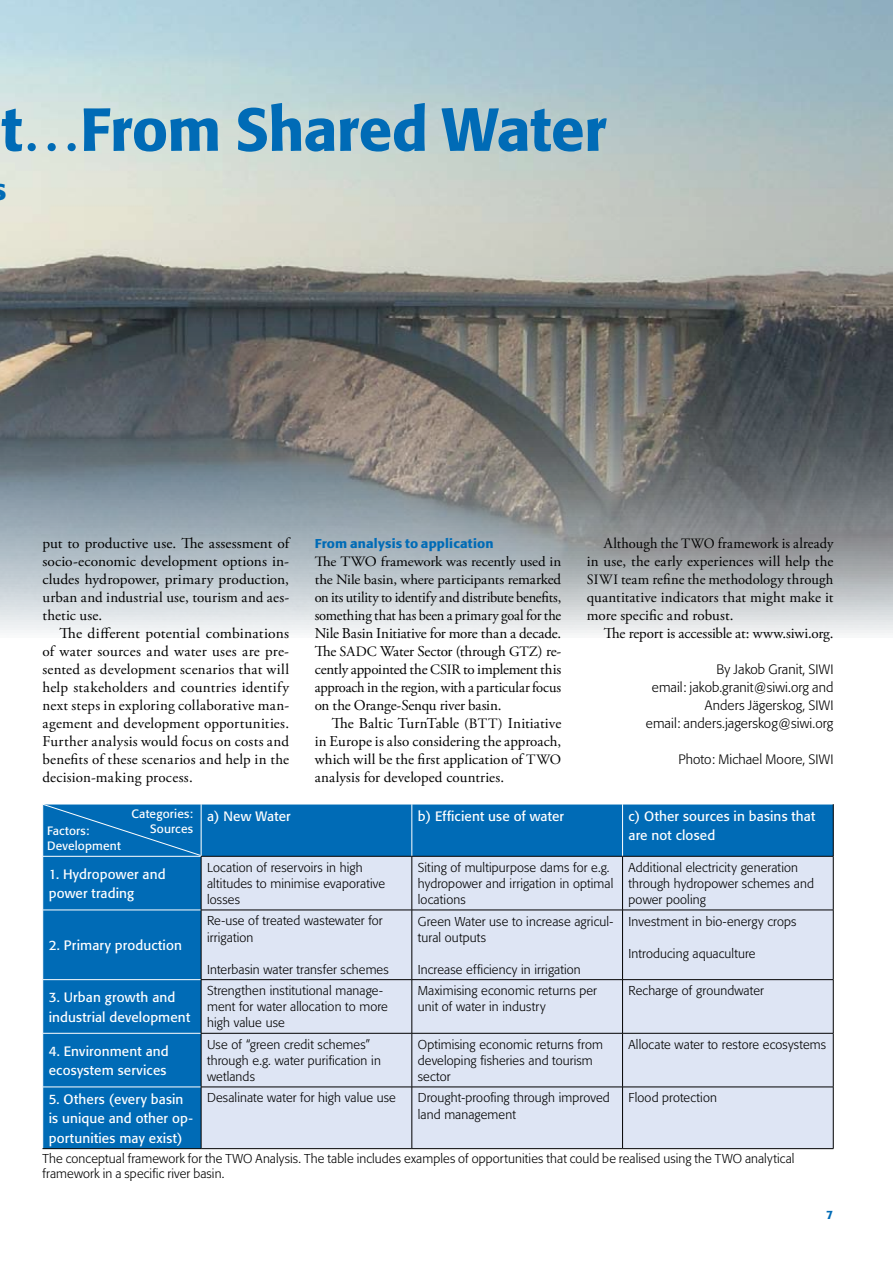
<style>
.page{position:relative;width:893px;height:1263px;background:#fff}
.page>*{position:absolute;margin:0;border:0;box-sizing:border-box;transform-origin:0 0}
.t1{font:500 60px "Formata";letter-spacing:-.01em;color:#006bb6}
.t2{font:500 30px "Formata";color:#006bb6}
.t3{font:15px/18px "Adobe Garamond Pro";letter-spacing:.005em;color:#000;text-align:justify}
.t4{font:15px/18px "Adobe Garamond Pro";letter-spacing:.005em;color:#000;text-align:justify;scale:.96 1}
.t5{font:14.1px/18px "Adobe Garamond Pro";letter-spacing:-.01em;color:#000;scale:1.06 1}
.t6{font:13.5px/19.5px "Formata";letter-spacing:.01em;color:#fff}
.t7{font:300 13.5px/18px "Formata";letter-spacing:.005em;color:#000;text-align:right}
.t8{font:300 12.75px/16px "Formata";letter-spacing:.01em;color:#000}
.t9{font:500 12.75px "Formata";letter-spacing:.01em;color:#006bb6;scale:1.06 1}
.t10{font:12px "Formata";letter-spacing:.015em;color:#fff}
.t11{font:500 12px "Formata";color:#006bb6}
.s1{font-size:14.25px}
.s2{font-size:15px}
</style>
<div class="page">
<img style="left:0;top:0;width:893px;height:635px">
<div style="left:43px;top:857px;width:158px;height:291px;background:#006bb6"></div>
<div style="left:202px;top:857px;width:631px;height:291px;background:#dee5f4"></div>
<hr style="left:43px;top:910px;width:158px;height:1px;background:#fff">
<hr style="left:43px;top:979px;width:158px;height:1px;background:#fff">
<hr style="left:43px;top:1033px;width:158px;height:1px;background:#fff">
<hr style="left:43px;top:1087px;width:158px;height:1px;background:#fff">
<hr style="left:201px;top:856px;width:211px;height:1px;background:#000">
<hr style="left:201px;top:856px;width:1px;height:54px;background:#000">
<hr style="left:412px;top:856px;width:211px;height:1px;background:#000">
<hr style="left:412px;top:856px;width:1px;height:54px;background:#000">
<hr style="left:623px;top:856px;width:210px;height:1px;background:#000">
<hr style="left:622px;top:856px;width:1px;height:54px;background:#000">
<hr style="left:833px;top:856px;width:1px;height:54px;background:#000">
<hr style="left:201px;top:910px;width:211px;height:1px;background:#000">
<hr style="left:201px;top:910px;width:1px;height:69px;background:#000">
<hr style="left:412px;top:910px;width:211px;height:1px;background:#000">
<hr style="left:412px;top:910px;width:1px;height:69px;background:#000">
<hr style="left:623px;top:910px;width:210px;height:1px;background:#000">
<hr style="left:622px;top:910px;width:1px;height:69px;background:#000">
<hr style="left:833px;top:910px;width:1px;height:69px;background:#000">
<hr style="left:201px;top:979px;width:211px;height:1px;background:#000">
<hr style="left:201px;top:980px;width:1px;height:53px;background:#000">
<hr style="left:412px;top:979px;width:211px;height:1px;background:#000">
<hr style="left:412px;top:980px;width:1px;height:53px;background:#000">
<hr style="left:623px;top:979px;width:210px;height:1px;background:#000">
<hr style="left:622px;top:980px;width:1px;height:53px;background:#000">
<hr style="left:833px;top:980px;width:1px;height:53px;background:#000">
<hr style="left:201px;top:1033px;width:211px;height:1px;background:#000">
<hr style="left:201px;top:1033px;width:1px;height:54px;background:#000">
<hr style="left:412px;top:1033px;width:211px;height:1px;background:#000">
<hr style="left:412px;top:1033px;width:1px;height:54px;background:#000">
<hr style="left:623px;top:1033px;width:210px;height:1px;background:#000">
<hr style="left:622px;top:1033px;width:1px;height:54px;background:#000">
<hr style="left:833px;top:1033px;width:1px;height:54px;background:#000">
<hr style="left:201px;top:1087px;width:211px;height:1px;background:#000">
<hr style="left:201px;top:1087px;width:1px;height:61px;background:#000">
<hr style="left:412px;top:1087px;width:211px;height:1px;background:#000">
<hr style="left:412px;top:1087px;width:1px;height:61px;background:#000">
<hr style="left:623px;top:1087px;width:210px;height:1px;background:#000">
<hr style="left:622px;top:1087px;width:1px;height:61px;background:#000">
<hr style="left:833px;top:1087px;width:1px;height:61px;background:#000">
<hr style="left:201px;top:1148px;width:211px;height:1px;background:#000">
<hr style="left:412px;top:1148px;width:211px;height:1px;background:#000">
<hr style="left:623px;top:1148px;width:210px;height:1px;background:#000">
<hr style="left:833px;top:804px;width:1px;height:52px;background:#000">
<hr style="left:43px;top:1148px;width:158px;height:1px;background:#000">
<div style="left:42px;top:804px;width:791px;height:52px;background:#006bb6"></div>
<h1 class="t1" style="left:1px;top:93px;width:607px">t…From Shared Water</h1>
<h2 class="t2" style="left:-7px;top:171px;width:16px">s</h2>
<p class="t3" style="left:43px;top:534px;width:248px">put to productive use. The assessment of socio-economic development options in&shy;cludes hydropower, primary production, urban and industrial use, tourism and aes&shy;thetic use.</p>
<p class="t3" style="left:43px;top:624px;width:248px;text-indent:17px">The different potential combinations of water sources and water uses are pre&shy;sented as development scenarios that will help stakeholders and countries identify next steps in exploring collaborative man&shy;agement and development opportunities.<br>Further analysis would focus on costs and benefits of these scenarios and help in the decision-making process.</p>
<p class="t9" style="left:315px;top:535px;width:170px">From analysis to application</p>
<p class="t5" style="left:315px;top:553px;width:234px">The <span class="s1">TWO</span> framework was recently used in the Nile basin, where participants re<span class="s2">marked</span></p>
<p class="t4" style="left:315px;top:588px;width:258px">on its utility to identify and distribute benefits, something that has been a primary goal for the Nile Basin Initiative for more than a decade.<br>The <span class="s1">SADC</span> Water Sector (through <span class="s1">GTZ</span>) re&shy;cently appointed the <span class="s1">CSIR</span> to implement this approach in the region, with a particular focus on the Orange-Senqu river basin.</p>
<p class="t3" style="left:315px;top:714px;width:248px;text-indent:17px">The Baltic TurnTable <span class="s1">(BTT)</span> Initiative in Europe is also considering the approach, which will be the first application of <span class="s1">TWO </span>analysis for developed countries.</p>
<p class="t4" style="left:587px;top:534px;width:258px;text-indent:17px">Although the <span class="s1">TWO</span> framework is already in use, the early experiences will help the <span class="s1">SIWI</span> team refine the methodology through quantitative indicators that might make it more specific and robust.</p>
<p class="t3" style="left:604px;top:624px;width:231px">The report is accessible at: www.siwi.org.</p>
<p class="t7" style="left:646px;top:660px;width:189px">By Jakob Granit, SIWI<br>email: jakob.granit@siwi.org and<br>Anders Jägerskog, SIWI<br>email: anders.jagerskog@siwi.org</p>
<p class="t7" style="left:678px;top:750px;width:157px">Photo: Michael Moore, SIWI</p>
<p class="t10" style="left:131px;top:807px;width:63px">Categories:</p>
<p class="t10" style="left:47px;top:824px;width:44px">Factors:</p>
<p class="t10" style="left:150px;top:821px;width:44px">Sources</p>
<p class="t10" style="left:47px;top:838px;width:75px">Development</p>
<p class="t6" style="left:207px;top:806px;width:85px">a) New Water</p>
<p class="t6" style="left:418px;top:806px;width:148px">b) Efficient use of water</p>
<p class="t6" style="left:628px;top:806px;width:188px">c) Other sources in basins that are not closed</p>
<p class="t6" style="left:49px;top:864px;width:118px">1. Hydropower and power trading</p>
<p class="t8" style="left:207px;top:859px;width:180px">Location of reservoirs in high altitudes to minimise evaporative losses</p>
<p class="t8" style="left:418px;top:859px;width:197px">Siting of multipurpose dams for e.g. hydropower and irrigation in optimal locations</p>
<p class="t8" style="left:628px;top:859px;width:187px">Additional electricity generation through hydropower schemes and power pooling</p>
<p class="t6" style="left:49px;top:935px;width:135px">2. Primary production</p>
<p class="t8" style="left:207px;top:913px;width:177px">Re-use of treated wastewater for irrigation</p>
<p class="t8" style="left:207px;top:961px;width:183px">Interbasin water transfer schemes</p>
<p class="t8" style="left:418px;top:913px;width:197px">Green Water use to increase agricul&shy;tural outputs</p>
<p class="t8" style="left:418px;top:961px;width:165px">Increase efficiency in irrigation</p>
<p class="t8" style="left:628px;top:913px;width:170px">Investment in bio-energy crops</p>
<p class="t8" style="left:628px;top:945px;width:128px">Introducing aquaculture</p>
<p class="t6" style="left:49px;top:987px;width:143px">3. Urban growth and industrial development</p>
<p class="t8" style="left:207px;top:983px;width:182px">Strengthen institutional manage&shy;ment for water allocation to more high value use</p>
<p class="t8" style="left:418px;top:983px;width:181px">Maximising economic returns per unit of water in industry</p>
<p class="t8" style="left:628px;top:983px;width:137px">Recharge of groundwater</p>
<p class="t6" style="left:49px;top:1041px;width:121px">4. Environment and ecosystem services</p>
<p class="t8" style="left:207px;top:1036px;width:175px">Use of “green credit schemes” through e.g. water purification in wetlands</p>
<p class="t8" style="left:418px;top:1036px;width:187px">Optimising economic returns from developing fisheries and tourism sector</p>
<p class="t8" style="left:628px;top:1036px;width:199px">Allocate water to restore ecosystems</p>
<p class="t6" style="left:49px;top:1089px;width:146px">5. Others (every basin is unique and other op&shy;portunities may exist)</p>
<p class="t8" style="left:207px;top:1090px;width:190px">Desalinate water for high value use</p>
<p class="t8" style="left:418px;top:1090px;width:193px">Drought-proofing through improved land management</p>
<p class="t8" style="left:628px;top:1090px;width:90px">Flood protection</p>
<p class="t8" style="left:43px;top:1151px;width:754px;line-height:15px">The conceptual framework for the TWO Analysis. The table includes examples of opportunities that could be realised using the TWO analytical framework in a specific river basin.</p>
<p class="t11" style="left:826px;top:1207px;width:8px">7</p>
</div>
